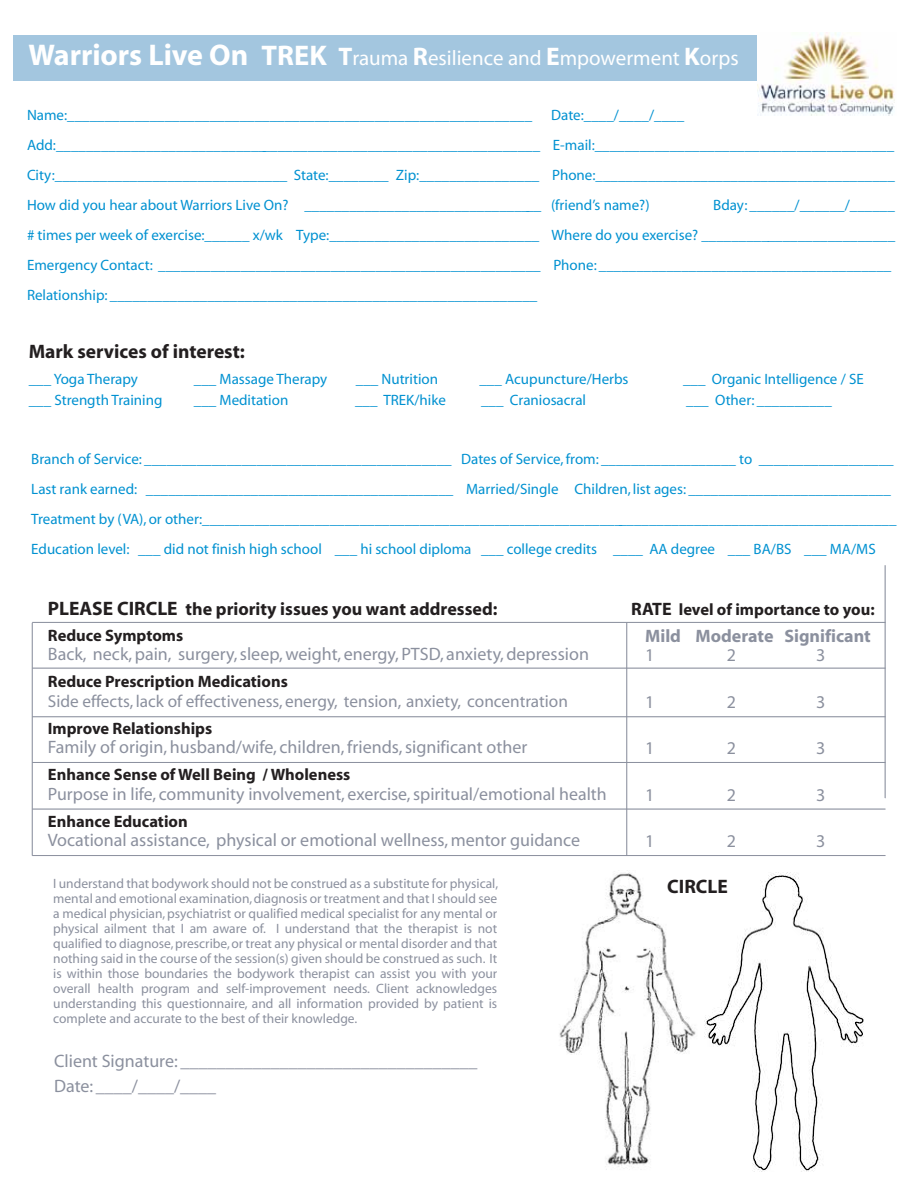
<style>
.page{position:relative;width:918px;height:1187px;background:#fff}
.page>*{position:absolute;margin:0;border:0;box-sizing:border-box;transform-origin:0 0}
.t1{font:21px "Myriad";color:#fff}
.t2{font:700 19.5px "Myriad";color:#231f20}
.t3{font:18px/25.5px "Myriad";color:#8b909e}
.t4{font:700 18px "Myriad";color:#231f20}
.t5{font:700 18px "Myriad";color:#8b909e}
.t6{font:17.85px "Myriad";color:#8b909e}
.t7{font:17.25px "Myriad";color:#8b909e}
.t8{font:700 16.5px "Myriad";color:#231f20}
.t9{font:15px/30px "Myriad";color:#0091d1}
.t10{font:13.5px/15px "Myriad";color:#8b909e;text-align:justify}
.s1{font-weight:700;font-size:30px}
.s2{font-weight:700;font-size:28.5px}
.s3{font-weight:700;font-size:25.5px}
.s4{font-size:19.5px}
.s5{font-size:18px}
</style>
<div class="page">
<div style="left:14px;top:35px;width:751px;height:46px;background:#a3c6df"></div>
<img style="left:559px;top:872px;width:305px;height:299px">
<img style="left:757px;top:32px;width:138px;height:83px">
<hr style="left:32px;top:622px;width:853px;height:1px;background:#8b909e">
<hr style="left:32px;top:667px;width:853px;height:1px;background:#8b909e">
<hr style="left:32px;top:716px;width:853px;height:1px;background:#8b909e">
<hr style="left:32px;top:762px;width:853px;height:1px;background:#8b909e">
<hr style="left:32px;top:808px;width:853px;height:1px;background:#8b909e">
<hr style="left:32px;top:855px;width:853px;height:1px;background:#8b909e">
<hr style="left:32px;top:622px;width:1px;height:233px;background:#8b909e">
<hr style="left:885px;top:565px;width:1px;height:233px;background:#8b909e">
<hr style="left:627px;top:623px;width:1px;height:232px;background:#8b909e">
<h1 class="t1" style="left:29px;top:48px;width:712px"><span class="s1">Warriors Live On</span> <span class="s2">TREK</span> <span class="s3">T</span>rauma <span class="s3">R</span>esilience and <span class="s3">E</span>mpowerment <span class="s3">K</span>orps</h1>
<p class="t9" style="left:27px;top:100px;width:869px;text-indent:524px">Date:____/____/____ Add:_________________________________________________________________ E-mail:________________________________________ City:_______________________________ State:________ Zip:________________ Phone:________________________________________ How did you hear about Warriors Live On? ________________________________ (friend’s name?)</p>
<p class="t9" style="left:27px;top:100px;width:507px">Name:______________________________________________________________</p>
<p class="t9" style="left:27px;top:190px;width:870px;text-indent:686px">Bday: ______/______/______ # times per week of exercise:______ x/wk Type:____________________________ Where do you exercise? __________________________ Emergency Contact: ___________________________________________________ Phone: _______________________________________ Relationship: _________________________________________________________</p>
<h2 class="t2" style="left:29px;top:341px;width:218px">Mark services of interest:</h2>
<p class="t9" style="left:29px;top:364px;width:111px">___ Yoga Therapy</p>
<p class="t9" style="left:194px;top:364px;width:135px">___ Massage Therapy</p>
<p class="t9" style="left:356px;top:364px;width:84px">___ Nutrition</p>
<p class="t9" style="left:479px;top:364px;width:151px">___ Acupuncture/Herbs</p>
<p class="t9" style="left:683px;top:364px;width:182px">___ Organic Intelligence / SE</p>
<p class="t9" style="left:29px;top:385px;width:135px">___ Strength Training</p>
<p class="t9" style="left:194px;top:385px;width:96px">___ Meditation</p>
<p class="t9" style="left:355px;top:385px;width:92px">___ TREK/hike</p>
<p class="t9" style="left:481px;top:385px;width:107px">___ Craniosacral</p>
<p class="t9" style="left:686px;top:385px;width:147px">___ Other: __________</p>
<p class="t9" style="left:31px;top:445px;width:867px">Branch of Service: _________________________________________ Dates of Service, from: __________________ to __________________ Last rank earned: _________________________________________ Married/Single Children, list ages: ___________________________ Treatment by (VA), or other:_____________________________________________________________________________________________ Education level: ___ did not finish high school ___ hi school diploma ___ college credits ____ AA degree ___ BA/BS ___ MA/MS</p>
<p class="t4" style="left:48px;top:600px;width:451px"><span class="s4">PLEASE CIRCLE</span> the priority issues you want addressed:</p>
<p class="t8" style="left:631px;top:601px;width:245px"><span class="s5">RATE</span> level of importance to you:</p>
<p class="t8" style="left:48px;top:626px;width:137px">Reduce Symptoms</p>
<p class="t3" style="left:48px;top:642px;width:543px">Back, neck, pain, surgery, sleep, weight, energy, PTSD, anxiety, depression</p>
<p class="t8" style="left:48px;top:673px;width:241px">Reduce Prescription Medications</p>
<p class="t7" style="left:48px;top:692px;width:522px">Side effects, lack of effectiveness, energy, tension, anxiety, concentration</p>
<p class="t8" style="left:48px;top:719px;width:166px">Improve Relationships</p>
<p class="t3" style="left:48px;top:735px;width:481px">Family of origin, husband/wife, children, friends, significant other</p>
<p class="t8" style="left:48px;top:766px;width:304px">Enhance Sense of Well Being / Wholeness</p>
<p class="t6" style="left:48px;top:785px;width:560px">Purpose in life, community involvement, exercise, spiritual/emotional health</p>
<p class="t8" style="left:48px;top:812px;width:141px">Enhance Education</p>
<p class="t3" style="left:48px;top:828px;width:534px">Vocational assistance, physical or emotional wellness, mentor guidance</p>
<p class="t10" style="left:53px;top:877px;width:446px">I understand that bodywork should not be construed as a substitute for physical, mental and emotional examination, diagnosis or treatment and that I should see a medical physician, psychiatrist or qualified medical specialist for any mental or physical ailment that I am aware of. I understand that the therapist is not qualified to diagnose, prescribe, or treat any physical or mental disorder and that nothing said in the course of the session(s) given should be construed as such. It is within those boundaries the bodywork therapist can assist you with your overall health program and self-improvement needs. Client acknowledges understanding this questionnaire, and all information provided by patient is complete and accurate to the best of their knowledge.</p>
<p class="t3" style="left:54px;top:1048px;width:425px">Client Signature: _________________________________<br>Date: ____/____/____</p>
<p class="t5" style="left:645px;top:626px;width:227px">Mild Moderate Significant</p>
<p class="t3" style="left:645px;top:643px;width:11px">1</p>
<p class="t3" style="left:727px;top:643px;width:11px">2</p>
<p class="t3" style="left:816px;top:643px;width:11px">3</p>
<p class="t3" style="left:645px;top:690px;width:11px">1</p>
<p class="t3" style="left:727px;top:690px;width:11px">2</p>
<p class="t3" style="left:816px;top:690px;width:11px">3</p>
<p class="t3" style="left:645px;top:736px;width:11px">1</p>
<p class="t3" style="left:727px;top:736px;width:11px">2</p>
<p class="t3" style="left:816px;top:736px;width:11px">3</p>
<p class="t3" style="left:645px;top:783px;width:11px">1</p>
<p class="t3" style="left:727px;top:783px;width:11px">2</p>
<p class="t3" style="left:816px;top:783px;width:11px">3</p>
<p class="t3" style="left:645px;top:829px;width:11px">1</p>
<p class="t3" style="left:727px;top:829px;width:11px">2</p>
<p class="t3" style="left:816px;top:829px;width:11px">3</p>
<h2 class="t2" style="left:667px;top:876px;width:62px">CIRCLE</h2>
</div>
